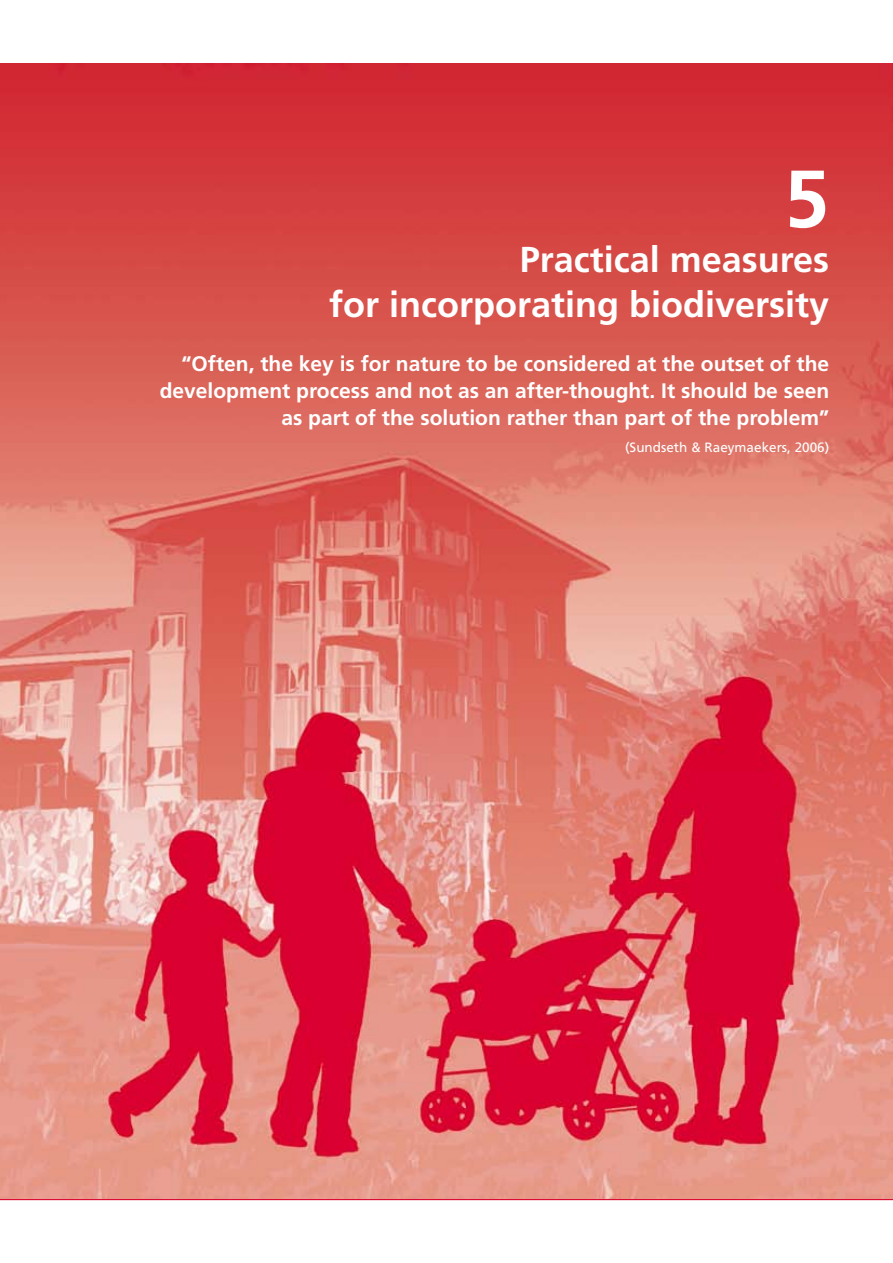
<style>
.page{position:relative;width:893px;height:1263px;background:#fff}
.page>*{position:absolute;margin:0;border:0;box-sizing:border-box;transform-origin:0 0}
.t1{font:700 81px "Frutiger";color:#fff}
.t2{font:700 36px/45px "Frutiger";color:#fff;text-align:right}
.t3{font:700 21px/27px "Frutiger";color:#fff;text-align:right}
.t4{font:13.5px "Frutiger";color:#fff}
</style>
<div class="page">
<img style="left:0;top:64px;width:893px;height:1135px">
<hr style="left:0;top:1199px;width:893px;height:1px;background:#db002e">
<h1 class="t1" style="left:784px;top:151px;width:47px">5</h1>
<h2 class="t2" style="left:329px;top:237px;width:502px">Practical measures<br>for incorporating biodiversity</h2>
<p class="t3" style="left:160px;top:350px;width:671px">“Often, the key is for nature to be considered at the outset of the development process and not as an after-thought. It should be seen as part of the solution rather than part of the problem”</p>
<p class="t4" style="left:625px;top:440px;width:206px">(Sundseth &amp; Raeymaekers, 2006)</p>
</div>
